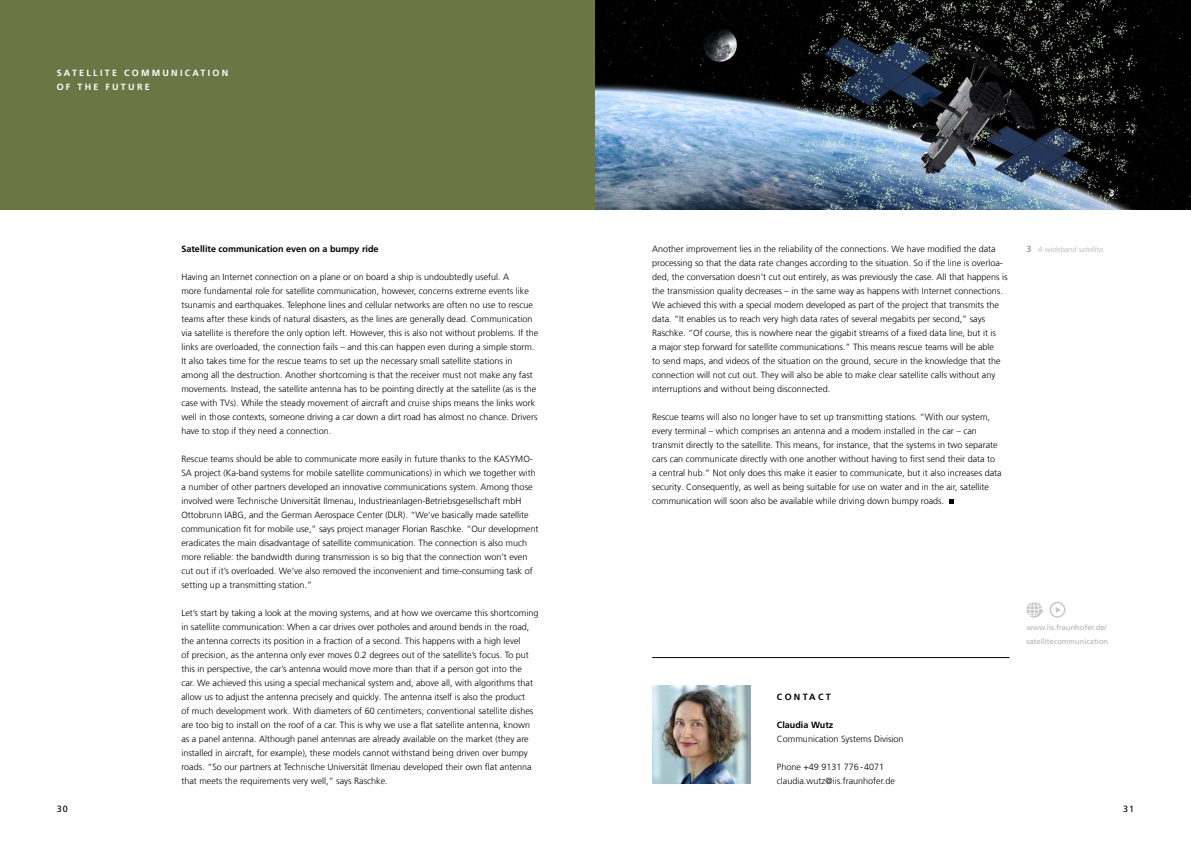
<style>
.page{position:relative;width:1191px;height:842px;background:#fff}
.page>*{position:absolute;margin:0;border:0;box-sizing:border-box;transform-origin:0 0}
.t1{font:300 9px/14px "Frutiger LT Com";color:#000}
.t2{font:700 9px "Frutiger LT Com";color:#000}
.t3{font:700 9px/14px "Frutiger LT Com";letter-spacing:.25em;color:#fff}
.t4{font:700 9px "Frutiger LT Com";letter-spacing:.25em;color:#000}
.t5{font:9px "Frutiger LT Com";color:#000}
.t6{font:7.5px/14px "Frutiger LT Com";color:#b3b2b2}
.t7{font:italic 300 7.5px "Frutiger LT Com";color:#b3b2b2}
.s1{font-weight:700;font-style:normal;font-size:9px;color:#9d9d9c}
</style>
<div class="page">
<div style="left:0;top:0;width:1191px;height:210px;background:#6c7544"></div>
<img style="left:595px;top:0;width:596px;height:210px">
<img style="left:652px;top:686px;width:98px;height:98px">
<svg style="left:949px;top:499px;width:4px;height:5px"></svg>
<hr style="left:652px;top:657px;width:357px;height:1px;background:#000">
<svg style="left:1026px;top:602px;width:17px;height:16px"></svg>
<svg style="left:1049px;top:602px;width:16px;height:16px"></svg>
<p class="t3" style="left:57px;top:66px;width:173px">SATELLITE COMMUNICATION<br>OF THE FUTURE</p>
<p class="t2" style="left:181px;top:243px;width:199px">Satellite communication even on a bumpy ride</p>
<p class="t1" style="left:181px;top:270px;width:358px">Having an Internet connection on a plane or on board a ship is undoubtedly useful. A<br>more fundamental role for satellite communication, however, concerns extreme events like tsunamis and earthquakes. Telephone lines and cellular networks are often no use to rescue teams after these kinds of natural disasters, as the lines are generally dead. Communication via satellite is therefore the only option left. However, this is also not without problems. If the links are overloaded, the connection fails – and this can happen even during a simple storm.<br>It also takes time for the rescue teams to set up the necessary small satellite stations in among all the destruction. Another shortcoming is that the receiver must not make any fast movements. Instead, the satellite antenna has to be pointing directly at the satellite (as is the case with TVs). While the steady movement of aircraft and cruise ships means the links work well in those contexts, someone driving a car down a dirt road has almost no chance. Drivers have to stop if they need a connection.</p>
<p class="t1" style="left:181px;top:452px;width:358px">Rescue teams should be able to communicate more easily in future thanks to the KASYMO-SA project (Ka-band systems for mobile satellite communications) in which we together with a number of other partners developed an innovative communications system. Among those involved were Technische Universität Ilmenau, Industrieanlagen-Betriebsgesellschaft mbH Ottobrunn IABG, and the German Aerospace Center (DLR). “We’ve basically made satellite communication fit for mobile use,” says project manager Florian Raschke. “Our development eradicates the main disadvantage of satellite communication. The connection is also much more reliable: the bandwidth during transmission is so big that the connection won’t even cut out if it’s overloaded. We’ve also removed the inconvenient and time-consuming task of setting up a transmitting station.”</p>
<p class="t1" style="left:181px;top:606px;width:358px">Let’s start by taking a look at the moving systems, and at how we overcame this shortcoming in satellite communication: When a car drives over potholes and around bends in the road, the antenna corrects its position in a fraction of a second. This happens with a high level<br>of precision, as the antenna only ever moves 0.2 degrees out of the satellite’s focus. To put this in perspective, the car’s antenna would move more than that if a person got into the<br>car. We achieved this using a special mechanical system and, above all, with algorithms that allow us to adjust the antenna precisely and quickly. The antenna itself is also the product<br>of much development work. With diameters of 60 centimeters, conventional satellite dishes are too big to install on the roof of a car. This is why we use a flat satellite antenna, known as a panel antenna. Although panel antennas are already available on the market (they are installed in aircraft, for example), these models cannot withstand being driven over bumpy roads. “So our partners at Technische Universität Ilmenau developed their own flat antenna that meets the requirements very well,” says Raschke.</p>
<p class="t1" style="left:652px;top:242px;width:357px">Another improvement lies in the reliability of the connections. We have modified the data processing so that the data rate changes according to the situation. So if the line is overloa&shy;ded, the conversation doesn’t cut out entirely, as was previously the case. All that happens is the transmission quality decreases – in the same way as happens with Internet connections.<br>We achieved this with a special modem developed as part of the project that transmits the data. “It enables us to reach very high data rates of several megabits per second,” says Raschke. “Of course, this is nowhere near the gigabit streams of a fixed data line, but it is<br>a major step forward for satellite communications.” This means rescue teams will be able<br>to send maps, and videos of the situation on the ground, secure in the knowledge that the connection will not cut out. They will also be able to make clear satellite calls without any interruptions and without being disconnected.</p>
<p class="t1" style="left:652px;top:410px;width:351px">Rescue teams will also no longer have to set up transmitting stations. “With our system, every terminal – which comprises an antenna and a modem installed in the car – can transmit directly to the satellite. This means, for instance, that the systems in two separate cars can communicate directly with one another without having to first send their data to a central hub.” Not only does this make it easier to communicate, but it also increases data security. Consequently, as well as being suitable for use on water and in the air, satellite communication will soon also be available while driving down bumpy roads.</p>
<p class="t3" style="left:1109px;top:186px;width:7px">3</p>
<p class="t7" style="left:1026px;top:245px;width:80px"><span class="s1">3</span> A wideband satellite.</p>
<p class="t4" style="left:777px;top:691px;width:55px">CONTACT</p>
<p class="t2" style="left:777px;top:719px;width:58px">Claudia Wutz</p>
<p class="t1" style="left:777px;top:732px;width:128px">Communication Systems Division</p>
<p class="t1" style="left:777px;top:760px;width:119px">Phone +49 9131 776-4071 claudia.wutz@iis.fraunhofer.de</p>
<p class="t6" style="left:1026px;top:620px;width:83px">www.iis.fraunhofer.de/ satellitecommunication</p>
<p class="t5" style="left:57px;top:803px;width:13px">30</p>
<p class="t5" style="left:1123px;top:803px;width:13px">31</p>
</div>
